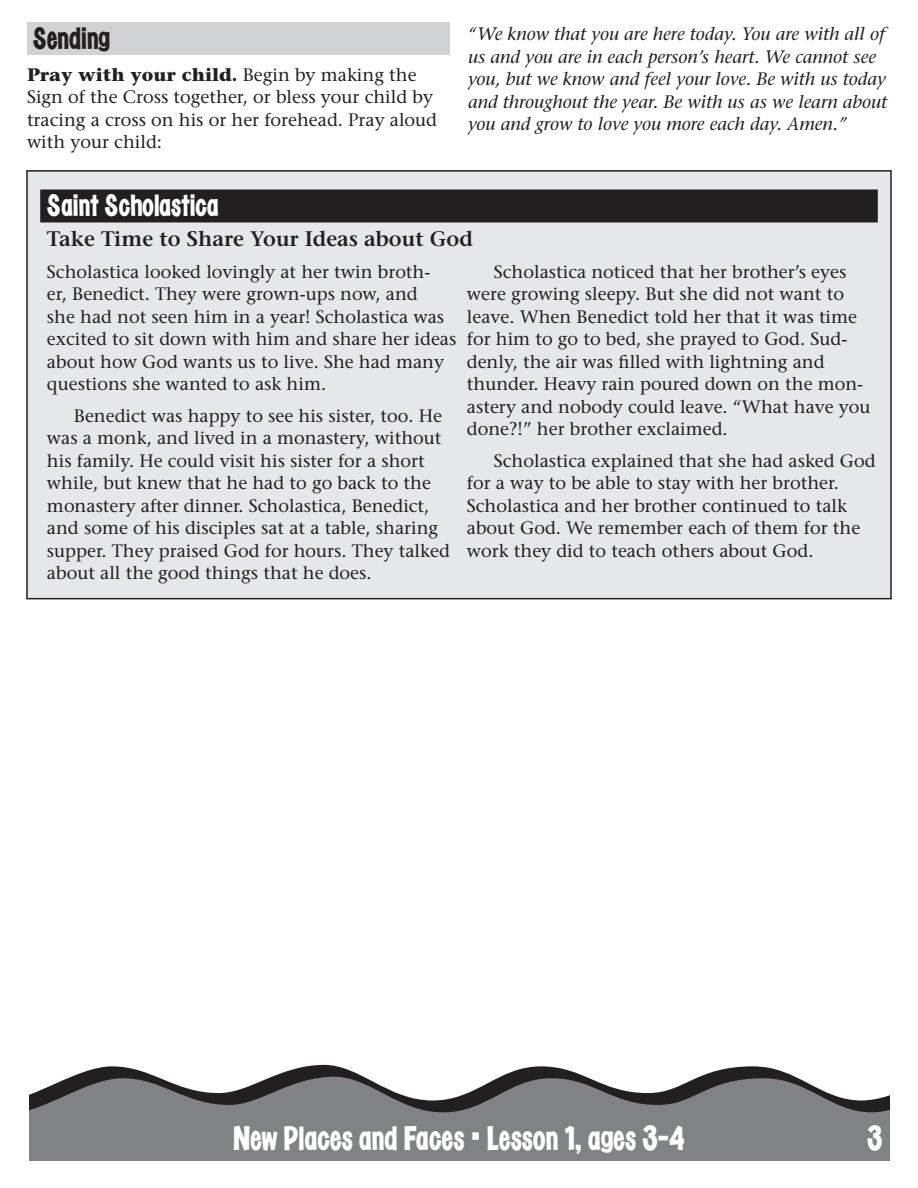
<style>
.page{position:relative;width:918px;height:1188px;background:#fff}
.page>*{position:absolute;margin:0;border:0;box-sizing:border-box;transform-origin:0 0}
.t1{font:34.5px "Cuckoo";color:#fff}
.t2{font:31.5px "Cuckoo";color:#fff}
.t3{font:31.5px "Cuckoo";color:#231f20}
.t4{font:600 21px "Stone Serif Std";color:#231f20}
.t5{font:500 18px/22.5px "Stone Serif Std";color:#231f20}
.t6{font:italic 500 18px/22.5px "Stone Serif Std";color:#231f20}
.s1{font-weight:700}
</style>
<div class="page">
<svg style="left:71px;top:1065px;width:725px;height:12px"></svg>
<svg style="left:29px;top:1077px;width:861px;height:84px;fill:#808285"></svg>
<div style="left:27px;top:171px;width:864px;height:428px;background:#e6e7e9"></div>
<div style="left:26px;top:170px;width:866px;height:429px;border:2px solid #231f20"></div>
<div style="left:27px;top:22px;width:423px;height:33px;background:#d1d2d4"></div>
<div style="left:40px;top:189px;width:838px;height:33px;background:#231f20"></div>
<h2 class="t3" style="left:33px;top:21px;width:79px">Sending</h2>
<p class="t5" style="left:27px;top:63px;width:412px"><span class="s1">Pray with your child.</span> Begin by making the Sign of the Cross together, or bless your child by tracing a cross on his or her forehead. Pray aloud with your child:</p>
<p class="t6" style="left:468px;top:23px;width:421px">“We know that you are here today. You are with all of us and you are in each person’s heart. We cannot see you, but we know and feel your love. Be with us today and throughout the year. Be with us as we learn about you and grow to love you more each day. Amen.”</p>
<h2 class="t2" style="left:47px;top:188px;width:173px">Saint Scholastica</h2>
<p class="t4" style="left:47px;top:227px;width:427px">Take Time to Share Your Ideas about God</p>
<p class="t5" style="left:47px;top:261px;width:411px">Scholastica looked lovingly at her twin broth-<br>er, Benedict. They were grown-ups now, and<br>she had not seen him in a year! Scholastica was excited to sit down with him and share her ideas about how God wants us to live. She had many questions she wanted to ask him.</p>
<p class="t5" style="left:47px;top:405px;width:404px;text-indent:27px">Benedict was happy to see his sister, too. He was a monk, and lived in a monastery, without his family. He could visit his sister for a short while, but knew that he had to go back to the monastery after dinner. Scholastica, Benedict, and some of his disciples sat at a table, sharing supper. They praised God for hours. They talked about all the good things that he does.</p>
<p class="t5" style="left:467px;top:261px;width:405px;text-indent:27px">Scholastica noticed that her brother’s eyes were growing sleepy. But she did not want to leave. When Benedict told her that it was time for him to go to bed, she prayed to God. Sud&shy;denly, the air was filled with lightning and thunder. Heavy rain poured down on the mon&shy;astery and nobody could leave. “What have you done?!” her brother exclaimed.</p>
<p class="t5" style="left:467px;top:450px;width:410px;text-indent:27px">Scholastica explained that she had asked God for a way to be able to stay with her brother.<br>Scholastica and her brother continued to talk about God. We remember each of them for the work they did to teach others about God.</p>
<h1 class="t1" style="left:233px;top:1118px;width:453px">New Places and Faces • Lesson 1, ages 3-4</h1>
<h1 class="t1" style="left:867px;top:1118px;width:17px">3</h1>
</div>
